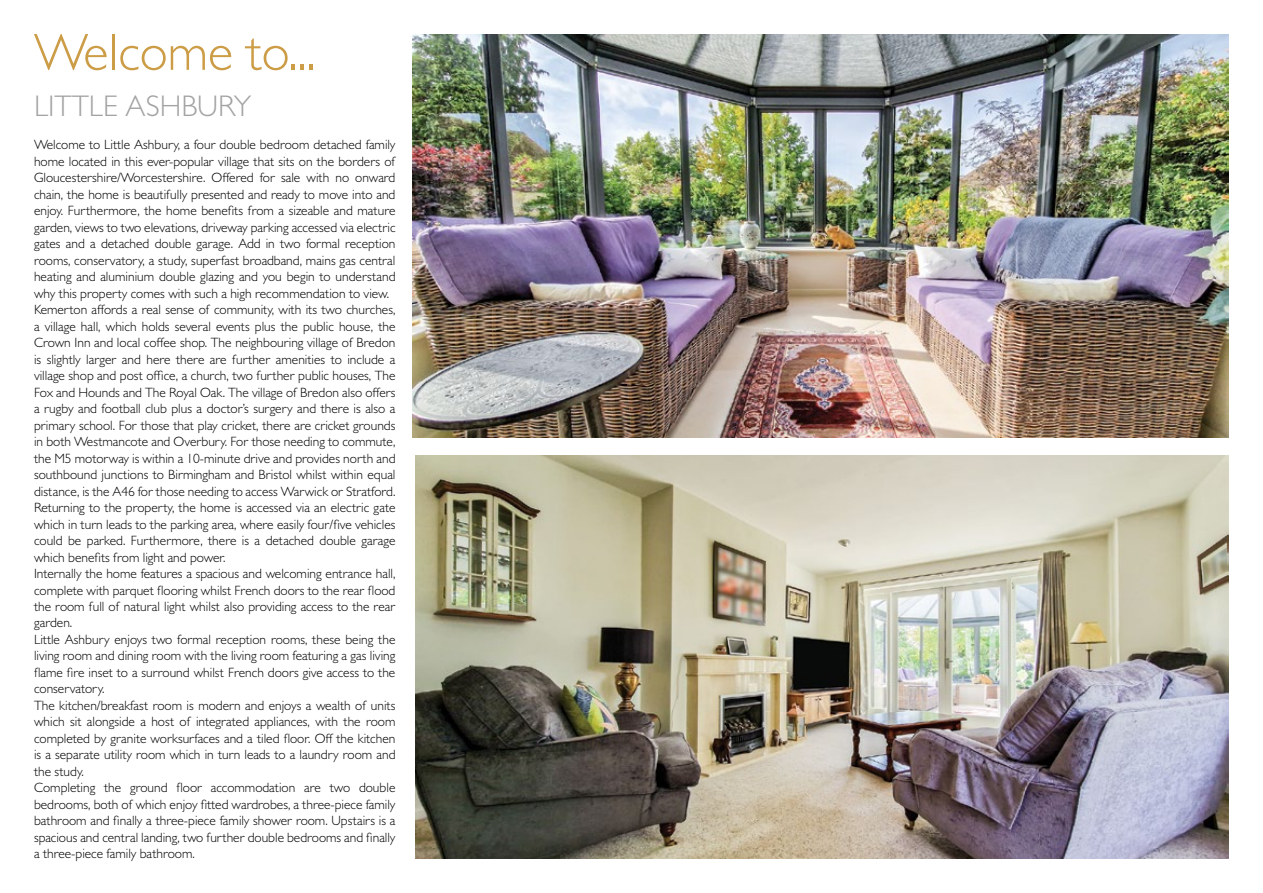
<style>
.page{position:relative;width:1263px;height:893px;background:#fff}
.page>*{position:absolute;margin:0;border:0;box-sizing:border-box;transform-origin:0 0}
.t1{font:300 52.5px "Gill Sans";color:#cc9d46}
.t2{font:300 30px "Gill Sans";color:#a2a4a2}
.t3{font:300 13.5px/16.5px "Gill Sans";color:#000}
</style>
<div class="page">
<img style="left:412px;top:34px;width:817px;height:404px">
<img style="left:415px;top:455px;width:814px;height:404px">
<h1 class="t1" style="left:34px;top:21px;width:283px">Welcome to...</h1>
<h2 class="t2" style="left:34px;top:88px;width:219px">LITTLE ASHBURY</h2>
<p class="t3" style="left:34px;top:136px;width:363px">Welcome to Little Ashbury, a four double bedroom detached family home located in this ever-popular village that sits on the borders of Gloucestershire/Worcestershire. Offered for sale with no onward chain, the home is beautifully presented and ready to move into and enjoy. Furthermore, the home benefits from a sizeable and mature garden, views to two elevations, driveway parking accessed via electric gates and a detached double garage. Add in two formal reception rooms, conservatory, a study, superfast broadband, mains gas central heating and aluminium double glazing and you begin to understand why this property comes with such a high recommendation to view.<br>Kemerton affords a real sense of community, with its two churches, a village hall, which holds several events plus the public house, the Crown Inn and local coffee shop. The neighbouring village of Bredon is slightly larger and here there are further amenities to include a village shop and post office, a church, two further public houses, The Fox and Hounds and The Royal Oak. The village of Bredon also offers a rugby and football club plus a doctor’s surgery and there is also a primary school. For those that play cricket, there are cricket grounds in both Westmancote and Overbury. For those needing to commute, the M5 motorway is within a 10-minute drive and provides north and southbound junctions to Birmingham and Bristol whilst within equal distance, is the A46 for those needing to access Warwick or Stratford.<br>Returning to the property, the home is accessed via an electric gate which in turn leads to the parking area, where easily four/five vehicles could be parked. Furthermore, there is a detached double garage which benefits from light and power.<br>Internally the home features a spacious and welcoming entrance hall, complete with parquet flooring whilst French doors to the rear flood the room full of natural light whilst also providing access to the rear garden.<br>Little Ashbury enjoys two formal reception rooms, these being the living room and dining room with the living room featuring a gas living flame fire inset to a surround whilst French doors give access to the conservatory.<br>The kitchen/breakfast room is modern and enjoys a wealth of units which sit alongside a host of integrated appliances, with the room completed by granite worksurfaces and a tiled floor. Off the kitchen is a separate utility room which in turn leads to a laundry room and the study.<br>Completing the ground floor accommodation are two double bedrooms, both of which enjoy fitted wardrobes, a three-piece family bathroom and finally a three-piece family shower room. Upstairs is a spacious and central landing, two further double bedrooms and finally a three-piece family bathroom.</p>
</div>
